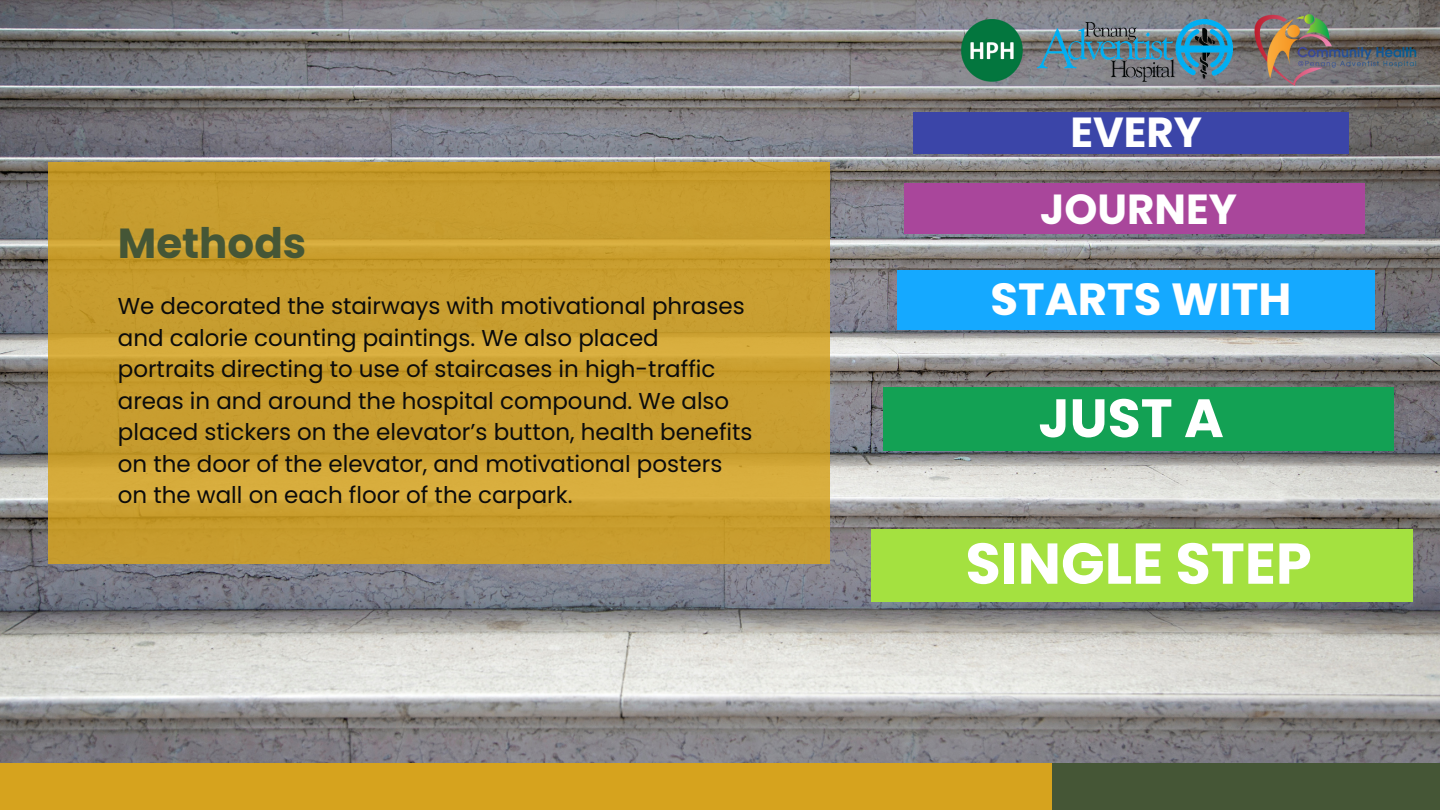
<style>
.page{position:relative;width:1440px;height:810px;background:#fff}
.page>*{position:absolute;margin:0;border:0;box-sizing:border-box;transform-origin:0 0}
.t1{font:700 57.5px "Poppins";color:#fff}
.t2{font:700 53.9px "Poppins";color:#fff}
.t3{font:700 45px "Poppins";color:#fff}
.t4{font:700 42px "Poppins";color:#fff}
.t5{font:700 42px "Poppins";color:#455636}
.t6{font:23px/31.5px "Poppins";color:#0b0b0b}
</style>
<div class="page">
<img style="left:0;top:0;width:1440px;height:763px">
<div style="left:0;top:763px;width:1052px;height:47px;background:#d6a31e"></div>
<div style="left:1052px;top:763px;width:388px;height:47px;background:#455636"></div>
<img style="left:1037px;top:20px;width:196px;height:61px">
<img style="left:1252px;top:11px;width:169px;height:79px">
<div style="left:872px;top:529px;width:541px;height:73px;background:#a4e140"></div>
<svg style="left:48px;top:162px;width:782px;height:402px;background:#c99f30"></svg>
<div style="left:884px;top:387px;width:510px;height:64px;background:#13a154"></div>
<div style="left:898px;top:270px;width:477px;height:60px;background:#15a9ff"></div>
<div style="left:904px;top:184px;width:461px;height:50px;background:#a9469b"></div>
<div style="left:913px;top:112px;width:436px;height:41px;background:#3b45a8"></div>
<img style="left:957px;top:20px;width:71px;height:61px">
<p class="t5" style="left:118px;top:214px;width:190px">Methods</p>
<p class="t6" style="left:118px;top:291px;width:636px">We decorated the stairways with motivational phrases and calorie counting paintings. We also placed portraits directing to use of staircases in high-traffic areas in and around the hospital compound. We also placed stickers on the elevator’s button, health benefits on the door of the elevator, and motivational posters on the wall on each floor of the carpark.</p>
<p class="t4" style="left:1070px;top:103px;width:133px">EVERY</p>
<p class="t4" style="left:1040px;top:180px;width:198px">JOURNEY</p>
<p class="t3" style="left:990px;top:267px;width:302px">STARTS WITH</p>
<p class="t2" style="left:1038px;top:381px;width:187px">JUST A</p>
<p class="t1" style="left:965px;top:523px;width:348px">SINGLE STEP</p>
</div>
